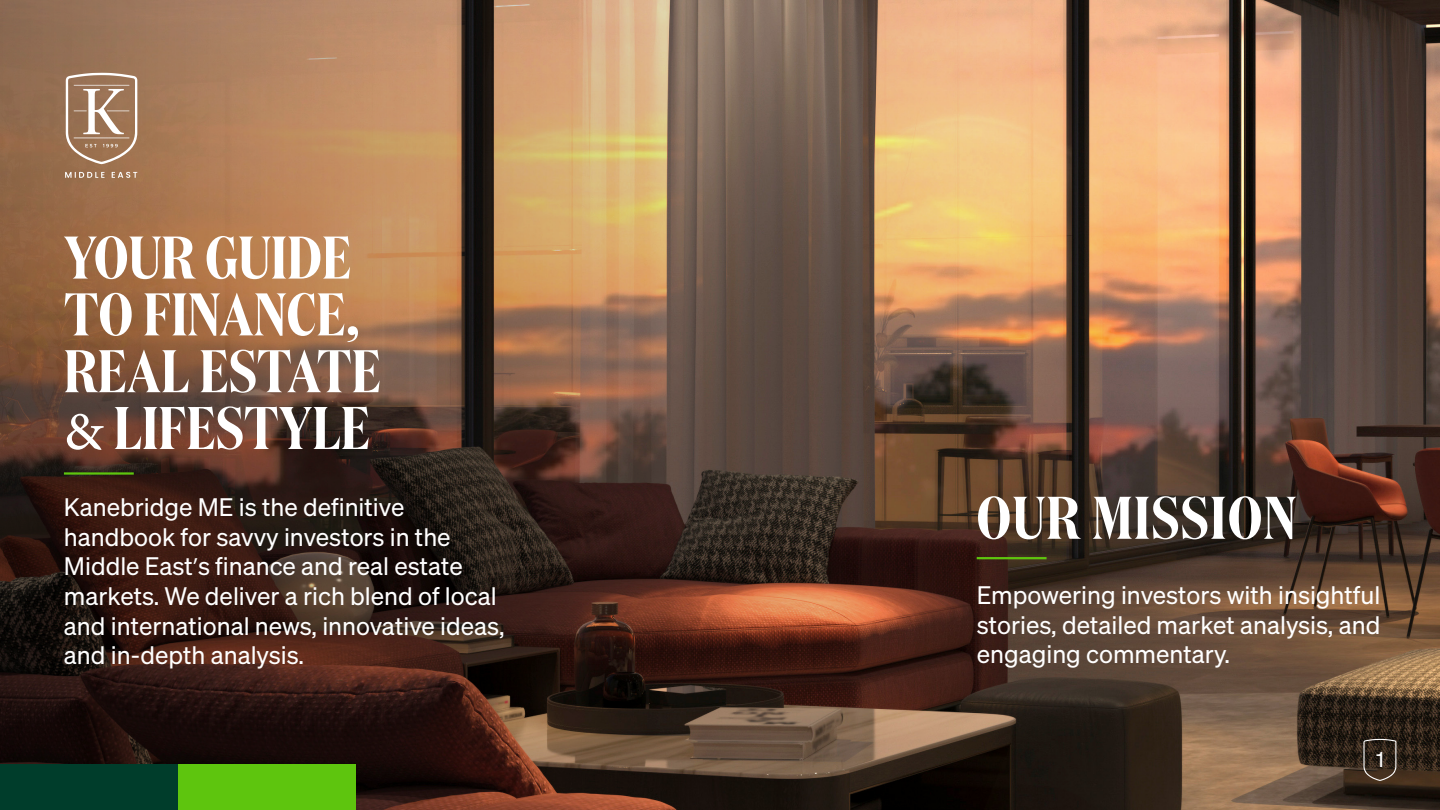
<style>
.page{position:relative;width:1440px;height:810px;background:#fff}
.page>*{position:absolute;margin:0;border:0;box-sizing:border-box;transform-origin:0 0}
.t1{font:600 60px/56.8px "Domaine Display Condensed Test";letter-spacing:.01em;color:#fff}
.t2{font:600 60px "Domaine Display Condensed Test";letter-spacing:.03em;color:#fff}
.t3{font:24.75px/29.7px "Test Sohne Buch";color:#fff}
.t4{font:20.92px "Test Sohne Buch";color:#fff}
.s1{font-family:"Adobe Arabic";font-weight:400;font-size:75px}
.s2{font-family:"Myriad Pro"}
</style>
<div class="page">
<img style="left:0;top:0;width:1440px;height:810px">
<hr style="left:977px;top:557px;width:70px;height:2px;background:#5ec50e">
<hr style="left:64px;top:472px;width:70px;height:3px;background:#5ec50e">
<div style="left:0;top:764px;width:178px;height:46px;background:#003d2b"></div>
<div style="left:178px;top:764px;width:178px;height:46px;background:#5ec50e"></div>
<svg style="left:1363px;top:739px;width:33px;height:42px"></svg>
<svg style="left:112px;top:172px;width:25px;height:6px"></svg>
<svg style="left:65px;top:172px;width:40px;height:6px"></svg>
<svg style="left:66px;top:73px;width:71px;height:91px"></svg>
<h1 class="t1" style="left:64px;top:229px;width:318px">YOUR GUIDE<br>TO FINANCE,<br>REAL ESTATE <span class="s1">&amp;</span> LIFESTYLE</h1>
<p class="t3" style="left:64px;top:492px;width:442px">Kanebridge ME is the definitive handbook for savvy investors in the Middle East<span class="s2">’</span>s finance and real estate markets. We deliver a rich blend of local and international news, innovative ideas, and in-depth analysis.</p>
<h1 class="t2" style="left:977px;top:482px;width:321px">OUR MISSION</h1>
<p class="t3" style="left:977px;top:580px;width:405px;text-align:justify">Empowering investors with insightful stories, detailed market analysis, and engaging commentary.</p>
<p class="t4" style="left:1376px;top:747px;width:9px">1</p>
</div>
